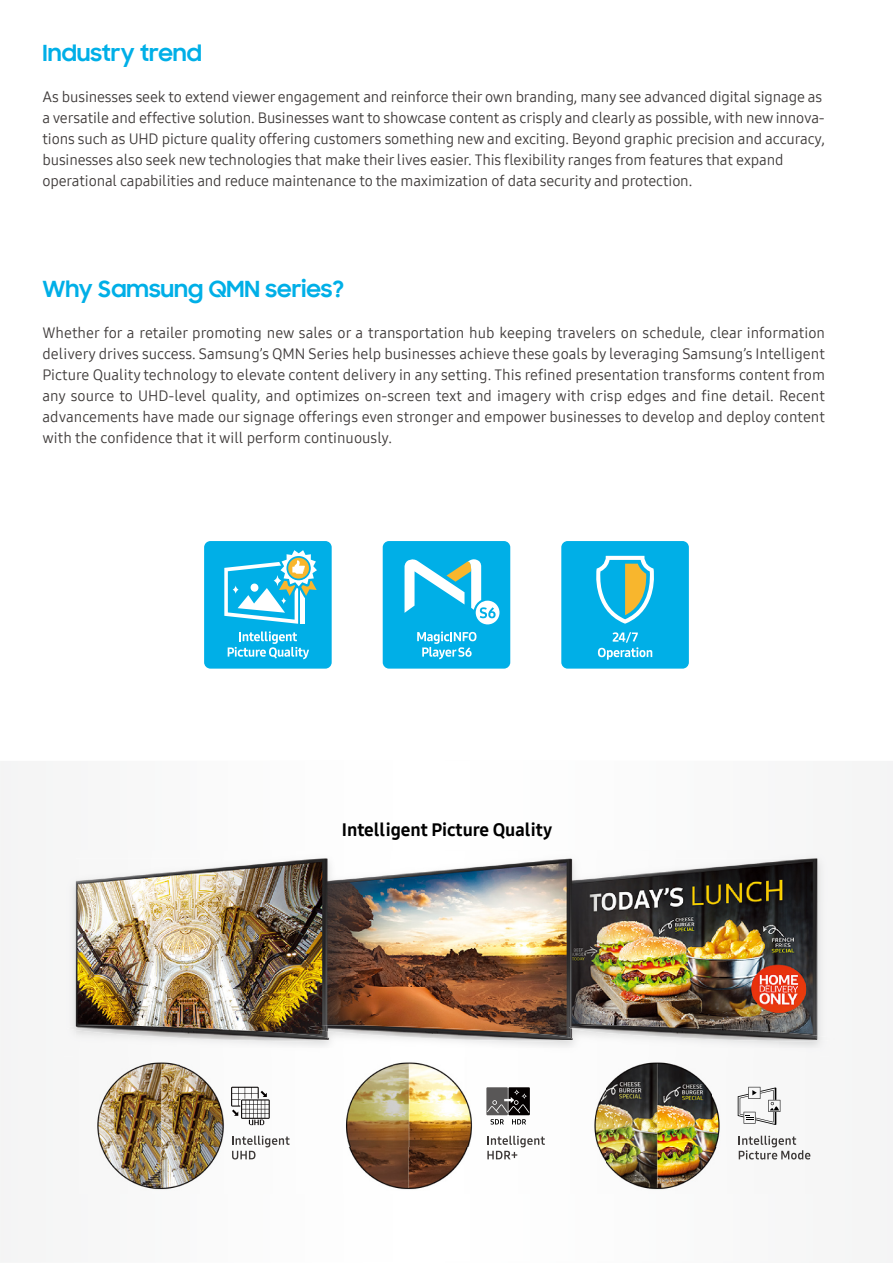
<style>
.page{position:relative;width:893px;height:1263px;background:#fff}
.page>*{position:absolute;margin:0;border:0;box-sizing:border-box;transform-origin:0 0}
.t1{font:700 22.5px "Samsung Sharp Sans";color:#00afe7}
.t2{font:18px "Samsung One 800";color:#000}
.t3{font:15px/21px "Samsung One 400";letter-spacing:-.01em;color:#3e3a39}
</style>
<div class="page">
<svg style="left:1px;top:761px;width:892px;height:501px"></svg>
<img style="left:74px;top:1049px;width:745px;height:144px">
<svg style="left:231px;top:1087px;width:39px;height:38px"></svg>
<svg style="left:232px;top:1136px;width:58px;height:23px"></svg>
<svg style="left:486px;top:1087px;width:44px;height:37px"></svg>
<svg style="left:487px;top:1136px;width:58px;height:23px"></svg>
<svg style="left:738px;top:1087px;width:42px;height:38px"></svg>
<svg style="left:739px;top:1136px;width:71px;height:23px"></svg>
<svg style="left:830px;top:1037px;width:4px;height:3px"></svg>
<img style="left:64px;top:850px;width:766px;height:51px">
<img style="left:64px;top:901px;width:51px;height:155px">
<img style="left:778px;top:901px;width:52px;height:155px">
<img style="left:114px;top:1040px;width:665px;height:9px">
<img style="left:67px;top:1026px;width:263px;height:15px">
<img style="left:468px;top:1040px;width:104px;height:1px">
<img style="left:729px;top:1036px;width:101px;height:5px">
<img style="left:76px;top:858px;width:741px;height:167px">
<img style="left:76px;top:1025px;width:233px;height:15px">
<img style="left:309px;top:1025px;width:260px;height:15px">
<img style="left:569px;top:1025px;width:248px;height:15px">
<div style="left:383px;top:541px;width:127px;height:128px;background:#00afe7;border-radius:6px"></div>
<svg style="left:405px;top:559px;width:94px;height:65px"></svg>
<svg style="left:417px;top:631px;width:59px;height:28px"></svg>
<div style="left:204px;top:541px;width:128px;height:128px;background:#00afe7;border-radius:6px"></div>
<svg style="left:224px;top:550px;width:93px;height:74px"></svg>
<div style="left:250px;top:583px;width:8px;height:9px;background:#fff;border-radius:50%"></div>
<svg style="left:228px;top:631px;width:81px;height:28px"></svg>
<div style="left:561px;top:541px;width:128px;height:128px;background:#00afe7;border-radius:6px"></div>
<svg style="left:596px;top:556px;width:58px;height:67px"></svg>
<svg style="left:598px;top:632px;width:54px;height:28px"></svg>
<h1 class="t1" style="left:43px;top:36px;width:161px">Industry trend</h1>
<p class="t3" style="left:43px;top:86px;width:784px">As businesses seek to extend viewer engagement and reinforce their own branding, many see advanced digital signage as a versatile and effective solution. Businesses want to showcase content as crisply and clearly as possible, with new innova&shy;tions such as UHD picture quality offering customers something new and exciting. Beyond graphic precision and accuracy, businesses also seek new technologies that make their lives easier. This flexibility ranges from features that expand operational capabilities and reduce maintenance to the maximization of data security and protection.</p>
<h1 class="t1" style="left:43px;top:272px;width:303px">Why Samsung QMN series?</h1>
<p class="t3" style="left:43px;top:322px;width:784px;text-align:justify">Whether for a retailer promoting new sales or a transportation hub keeping travelers on schedule, clear information delivery drives success. Samsung’s QMN Series help businesses achieve these goals by leveraging Samsung’s Intelligent Picture Quality technology to elevate content delivery in any setting. This refined presentation transforms content from any source to UHD-level quality, and optimizes on-screen text and imagery with crisp edges and fine detail. Recent advancements have made our signage offerings even stronger and empower businesses to develop and deploy content with the confidence that it will perform continuously.</p>
<p class="t2" style="left:342px;top:817px;width:212px">Intelligent Picture Quality</p>
</div>
